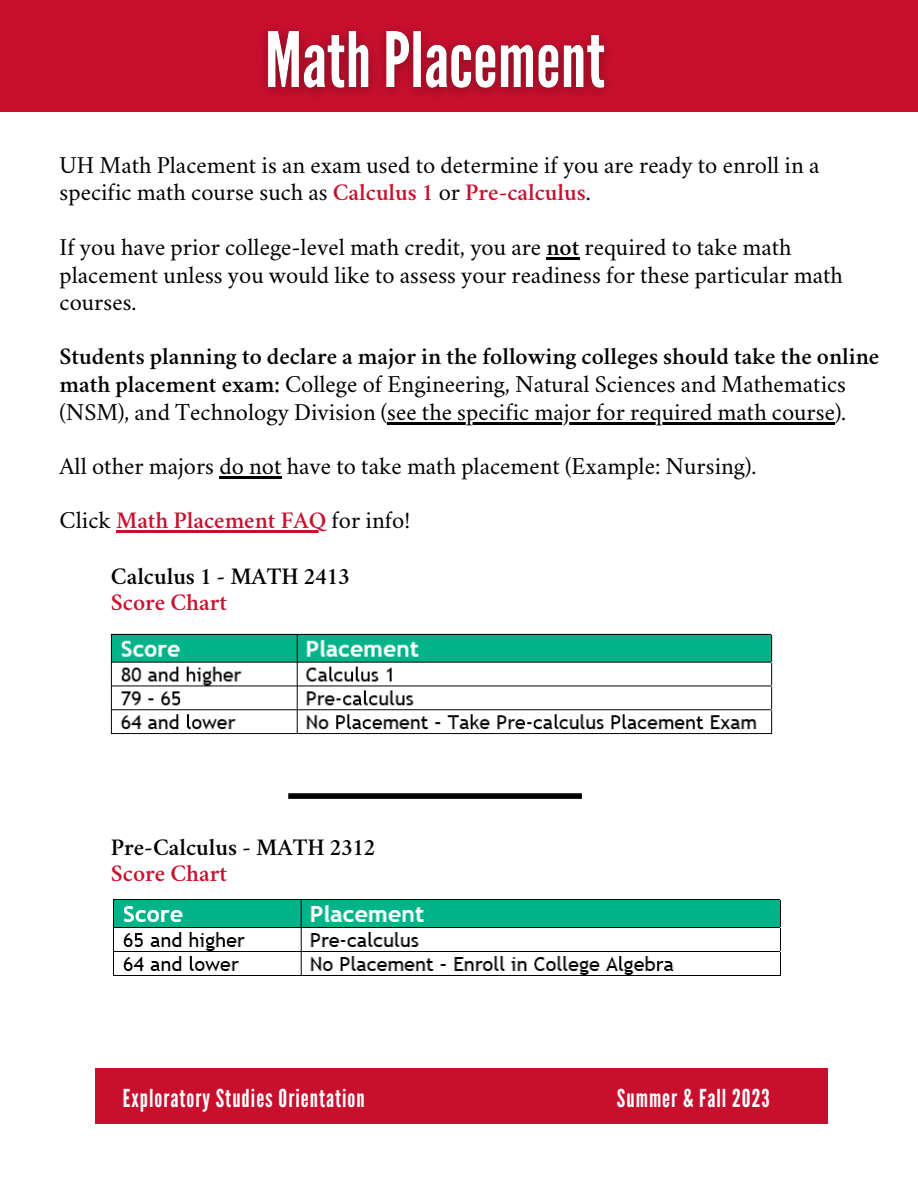
<style>
.page{position:relative;width:918px;height:1188px;background:#fff}
.page>*{position:absolute;margin:0;border:0;box-sizing:border-box;transform-origin:0 0}
.t1{font:24.6px "League Gothic";letter-spacing:.04em;color:#fff}
.t2{font:24px/27.6px "Crimson";color:#000}
.t3{font:600 24px "Crimson";color:#c8102e}
.t4{font:600 24px "Crimson";color:#000}
.s1{font-weight:600;color:#c8102e}
.s2{font-weight:600}
.s3{font-weight:400;color:#000}
</style>
<div class="page">
<div style="left:0;top:0;width:918px;height:112px;background:#c8102e"></div>
<div style="left:95px;top:1069px;width:506px;height:55px;background:#c8102e"></div>
<div style="left:576px;top:1069px;width:252px;height:55px;background:#c8102e"></div>
<img style="left:110px;top:633px;width:663px;height:102px">
<div style="left:288px;top:793px;width:294px;height:6px;background:#000"></div>
<img style="left:113px;top:899px;width:668px;height:77px">
<img style="left:262px;top:29px;width:346px;height:66px">
<hr style="left:546px;top:257px;width:34px;height:2px;background:#000">
<hr style="left:387px;top:423px;width:448px;height:2px;background:#000">
<hr style="left:219px;top:477px;width:63px;height:2px;background:#000">
<hr style="left:116px;top:531px;width:211px;height:2px;background:#c8102e">
<p class="t2" style="left:60px;top:154px;width:761px;line-height:27px">UH Math Placement is an exam used to determine if you are ready to enroll in a specific math course such as <span class="s1">Calculus 1</span> or <span class="s1">Pre-calculus</span>.</p>
<p class="t2" style="left:60px;top:236px;width:785px">If you have prior college-level math credit, you are <span class="s2">not</span> required to take math placement unless you would like to assess your readiness for these particular math courses.</p>
<p class="t2" style="left:60px;top:345px;width:821px;line-height:28px"><span class="s2">Students planning to declare a major in the following colleges should take the online math placement exam:</span> College of Engineering, Natural Sciences and Mathematics (NSM), and Technology Division (see the specific major for required math course).</p>
<p class="t2" style="left:60px;top:455px;width:698px">All other majors do not have to take math placement (Example: Nursing).</p>
<p class="t3" style="left:60px;top:512px;width:352px"><span class="s3">Click</span> Math Placement FAQ <span class="s3">for info!</span></p>
<p class="t4" style="left:111px;top:567px;width:240px">Calculus 1 - MATH 2413</p>
<p class="t3" style="left:111px;top:593px;width:118px">Score Chart</p>
<p class="t4" style="left:111px;top:838px;width:266px">Pre-Calculus - MATH 2312</p>
<p class="t3" style="left:111px;top:864px;width:118px">Score Chart</p>
<p class="t1" style="left:123px;top:1084px;width:243px">Exploratory Studies Orientation</p>
<p class="t1" style="left:617px;top:1084px;width:154px">Summer &amp; Fall 2023</p>
</div>
